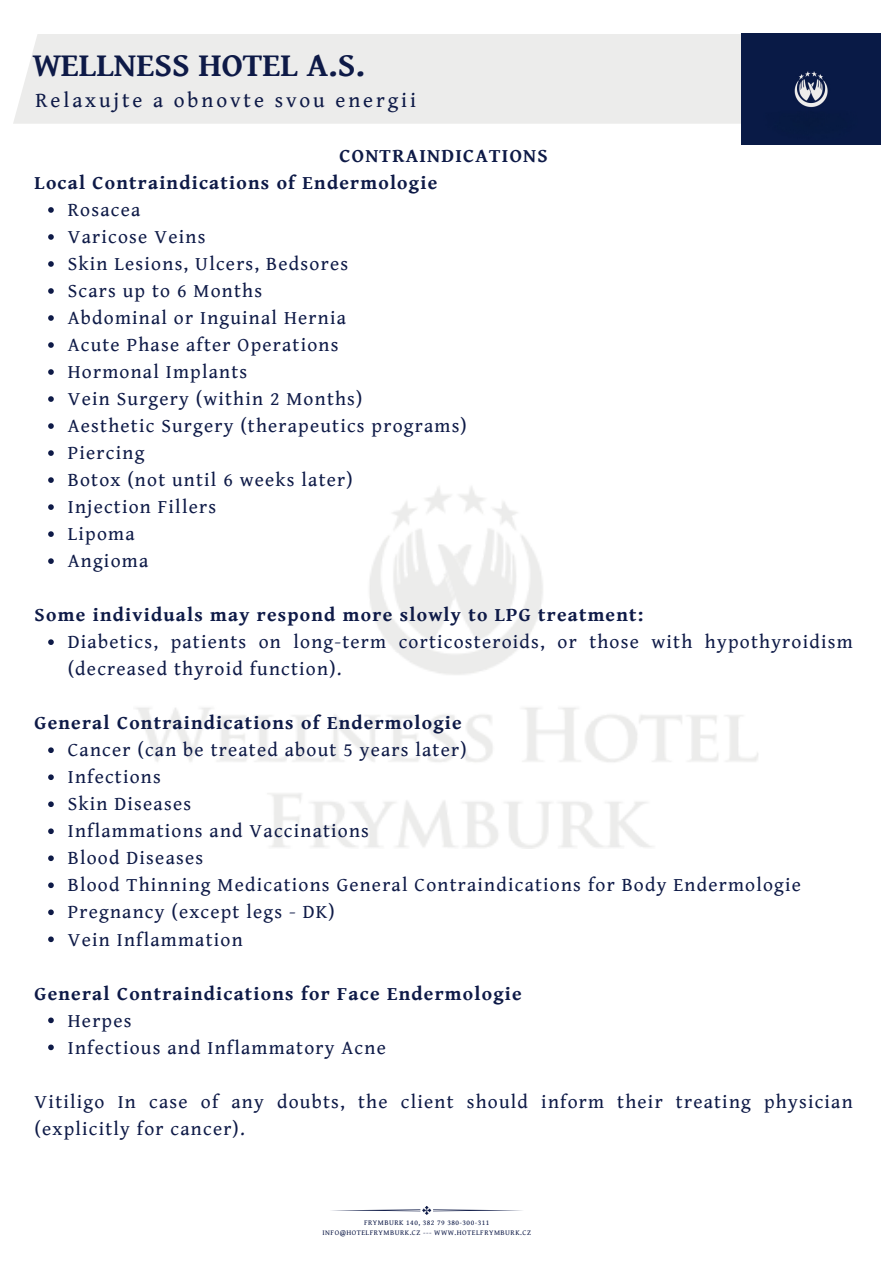
<style>
.page{position:relative;width:894px;height:1264px;background:#fff}
.page>*{position:absolute;margin:0;border:0;box-sizing:border-box;transform-origin:0 0}
.t1{font:700 33.6px "Gentium Book Basic";color:#0e1a47}
.t2{font:21.3px "Gentium Book Basic";letter-spacing:.135em;color:#0e1a47}
.t3{font:19.5px/27px "Gentium Book Basic";letter-spacing:.065em;color:#0e1a47}
.t4{font:700 19.5px/27px "Gentium Book Basic";letter-spacing:.065em;color:#0e1a47}
.t5{font:7.5px "Gentium Book Basic";letter-spacing:.065em;color:#0e1a47}
</style>
<div class="page">
<svg style="left:331px;top:1206px;width:191px;height:8px"></svg>
<div style="left:13px;top:34px;width:728px;height:90px;background:#ececeb"></div>
<div style="left:741px;top:34px;width:139px;height:111px;background:#091a46"></div>
<svg style="left:48px;top:207px;width:6px;height:6px"></svg>
<svg style="left:48px;top:234px;width:6px;height:6px"></svg>
<svg style="left:48px;top:261px;width:6px;height:6px"></svg>
<svg style="left:48px;top:288px;width:6px;height:6px"></svg>
<svg style="left:48px;top:315px;width:6px;height:6px"></svg>
<svg style="left:48px;top:342px;width:6px;height:6px"></svg>
<svg style="left:48px;top:369px;width:6px;height:6px"></svg>
<svg style="left:48px;top:396px;width:6px;height:6px"></svg>
<svg style="left:48px;top:423px;width:6px;height:6px"></svg>
<svg style="left:48px;top:450px;width:6px;height:6px"></svg>
<svg style="left:48px;top:477px;width:6px;height:6px"></svg>
<svg style="left:48px;top:504px;width:6px;height:6px"></svg>
<svg style="left:48px;top:531px;width:6px;height:6px"></svg>
<svg style="left:48px;top:558px;width:6px;height:6px"></svg>
<svg style="left:48px;top:639px;width:6px;height:6px"></svg>
<svg style="left:48px;top:747px;width:6px;height:6px"></svg>
<svg style="left:48px;top:774px;width:6px;height:6px"></svg>
<svg style="left:48px;top:801px;width:6px;height:6px"></svg>
<svg style="left:48px;top:828px;width:6px;height:6px"></svg>
<svg style="left:48px;top:855px;width:6px;height:6px"></svg>
<svg style="left:48px;top:882px;width:6px;height:6px"></svg>
<svg style="left:48px;top:909px;width:6px;height:6px"></svg>
<svg style="left:48px;top:936px;width:6px;height:6px"></svg>
<svg style="left:48px;top:1017px;width:6px;height:6px"></svg>
<svg style="left:48px;top:1044px;width:6px;height:6px"></svg>
<p class="t1" style="left:32px;top:46px;width:334px">WELLNESS HOTEL A.S.</p>
<p class="t2" style="left:35px;top:89px;width:382px">Relaxujte a obnovte svou energii</p>
<p class="t4" style="left:35px;top:143px;width:514px;text-indent:305px">CONTRAINDICATIONS<br>Local Contraindications of Endermologie</p>
<p class="t3" style="left:68px;top:197px;width:400px">Rosacea<br>Varicose Veins<br>Skin Lesions, Ulcers, Bedsores<br>Scars up to 6 Months<br>Abdominal or Inguinal Hernia<br>Acute Phase after Operations<br>Hormonal Implants<br>Vein Surgery (within 2 Months)<br>Aesthetic Surgery (therapeutics programs)<br>Piercing<br>Botox (not until 6 weeks later)<br>Injection Fillers<br>Lipoma<br>Angioma</p>
<p class="t4" style="left:35px;top:602px;width:610px">Some individuals may respond more slowly to LPG treatment:</p>
<p class="t3" style="left:68px;top:629px;width:786px">Diabetics, patients on long-term corticosteroids, or those with hypothyroidism (decreased thyroid function).</p>
<p class="t4" style="left:35px;top:710px;width:428px">General Contraindications of Endermologie</p>
<p class="t3" style="left:68px;top:737px;width:734px">Cancer (can be treated about 5 years later)<br>Infections<br>Skin Diseases<br>Inflammations and Vaccinations<br>Blood Diseases<br>Blood Thinning Medications General Contraindications for Body Endermologie<br>Pregnancy (except legs - DK)<br>Vein Inflammation</p>
<p class="t4" style="left:35px;top:980px;width:488px">General Contraindications for Face Endermologie</p>
<p class="t3" style="left:68px;top:1007px;width:319px">Herpes<br>Infectious and Inflammatory Acne</p>
<p class="t3" style="left:35px;top:1088px;width:819px">Vitiligo In case of any doubts, the client should inform their treating physician (explicitly for cancer).</p>
<h1 class="t5" style="left:364px;top:1218px;width:127px">FRYMBURK 140, 382 79 380-300-311</h1>
<h3 class="t5" style="left:322px;top:1228px;width:210px">INFO@HOTELFRYMBURK.CZ --- WWW.HOTELFRYMBURK.CZ</h3>
</div>
